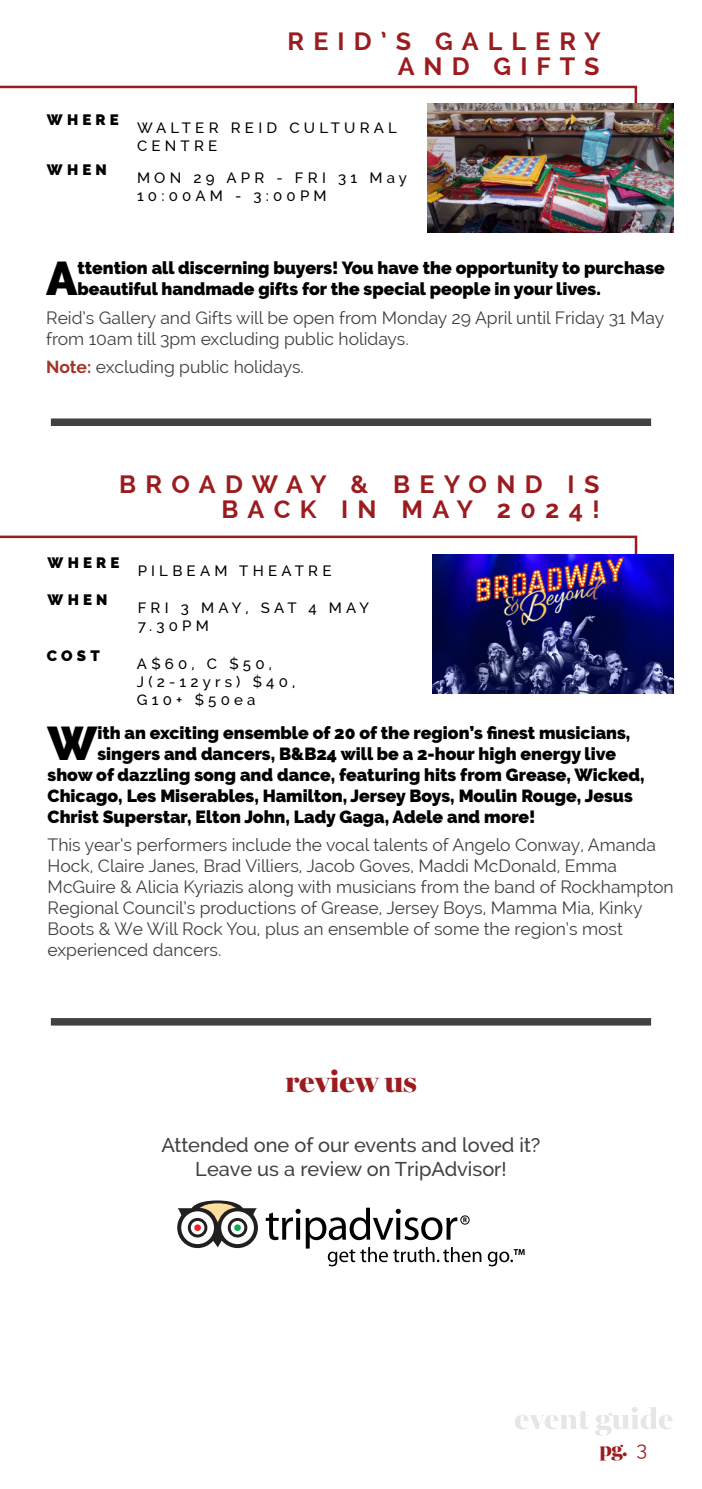
<style>
.page{position:relative;width:702px;height:1489px;background:#fff}
.page>*{position:absolute;margin:0;border:0;box-sizing:border-box;transform-origin:0 0}
.t1{font:900 47px "Raleway";color:#000}
.t2{font:900 30px "Miller Banner";color:#9b1c1f}
.t3{font:700 25px/25px "Raleway";letter-spacing:.36em;color:#9b1c1f;text-align:right}
.t4{font:500 20px/24px "Raleway";color:#414042;text-align:center}
.t5{font:900 20px "Miller Banner";color:#9b1c1f}
.t6{font:17.5px/21px "Raleway";color:#414042}
.t7{font:900 17.5px/21px "Raleway";color:#000}
.t8{font:500 15px/18px "Raleway";letter-spacing:.28em;color:#000}
.t9{font:900 15px "Raleway";letter-spacing:.28em;color:#000}
.s1{font-weight:700;color:#a23429}
.s2{font-family:"Raleway";font-weight:400}
</style>
<div class="page">
<svg style="left:515px;top:1407px;width:158px;height:28px"></svg>
<svg style="left:0;top:535px;width:638px;height:19px"></svg>
<img style="left:427px;top:103px;width:246px;height:129px">
<img style="left:432px;top:554px;width:241px;height:139px">
<svg style="left:0;top:85px;width:638px;height:69px"></svg>
<div style="left:51px;top:418px;width:600px;height:8px;background:#414042"></div>
<div style="left:51px;top:1018px;width:600px;height:7px;background:#414042"></div>
<svg style="left:177px;top:1200px;width:81px;height:47px"></svg>
<svg style="left:487px;top:1249px;width:37px;height:17px"></svg>
<svg style="left:266px;top:1207px;width:215px;height:59px"></svg>
<p class="t9" style="left:47px;top:111px;width:73px">WHERE</p>
<p class="t9" style="left:47px;top:161px;width:61px">WHEN</p>
<h3 class="t3" style="left:287px;top:29px;width:314px">REID’S GALLERY<br>AND GIFTS</h3>
<p class="t8" style="left:137px;top:119px;width:261px">WALTER REID CULTURAL<br>CENTRE</p>
<p class="t8" style="left:137px;top:169px;width:271px">MON 29 APR - FRI 31 May<br>10:00AM - 3:00PM</p>
<h1 class="t1" style="left:46px;top:251px;width:33px">A</h1>
<p class="t7" style="left:77px;top:258px;width:588px">ttention all discerning buyers! You have the opportunity to purchase beautiful handmade gifts for the special people in your lives.</p>
<p class="t6" style="left:46px;top:307px;width:619px">Reid’s Gallery and Gifts will be open from Monday 29 April until Friday 31 May from 10am till 3pm excluding public holidays.</p>
<p class="t6" style="left:46px;top:356px;width:259px"><span class="s1">Note:</span> excluding public holidays.</p>
<h3 class="t3" style="left:119px;top:472px;width:482px">BROADWAY &amp; BEYOND IS<br>BACK IN MAY 2024!</h3>
<p class="t9" style="left:48px;top:554px;width:73px">WHERE</p>
<p class="t9" style="left:48px;top:591px;width:61px">WHEN</p>
<p class="t9" style="left:47px;top:646px;width:54px">COST</p>
<p class="t8" style="left:138px;top:562px;width:195px">PILBEAM THEATRE</p>
<p class="t8" style="left:138px;top:599px;width:233px">FRI 3 MAY, SAT 4 MAY<br>7.30PM</p>
<p class="t8" style="left:137px;top:654px;width:160px">A$60, C $50,<br>J(2-12yrs) $40,<br>G10+ $50ea</p>
<h1 class="t1" style="left:48px;top:716px;width:51px">W</h1>
<p class="t7" style="left:97px;top:722px;width:534px">ith an exciting ensemble of 20 of the region’s finest musicians,</p>
<p class="t7" style="left:97px;top:743px;width:520px">singers and dancers, B&amp;B24 will be a 2-hour high energy live</p>
<p class="t7" style="left:48px;top:764px;width:598px">show of dazzling song and dance, featuring hits from Grease, Wicked,</p>
<p class="t7" style="left:48px;top:785px;width:586px">Chicago, Les Miserables, Hamilton, Jersey Boys, Moulin Rouge, Jesus</p>
<p class="t7" style="left:48px;top:806px;width:489px">Christ Superstar, Elton John, Lady Gaga, Adele and more!</p>
<p class="t6" style="left:48px;top:834px;width:627px">This year’s performers include the vocal talents of Angelo Conway, Amanda Hock, Claire Janes, Brad Villiers, Jacob Goves, Maddi McDonald, Emma McGuire &amp; Alicia Kyriazis along with musicians from the band of Rockhampton Regional Council’s productions of Grease, Jersey Boys, Mamma Mia, Kinky Boots &amp; We Will Rock You, plus an ensemble of some the region’s most experienced dancers.</p>
<h2 class="t2" style="left:285px;top:1063px;width:133px">review us</h2>
<p class="t4" style="left:161px;top:1133px;width:381px">Attended one of our events and loved it?<br>Leave us a review on TripAdvisor!</p>
<p class="t5" style="left:599px;top:1436px;width:49px">pg. <span class="s2">3</span></p>
</div>
